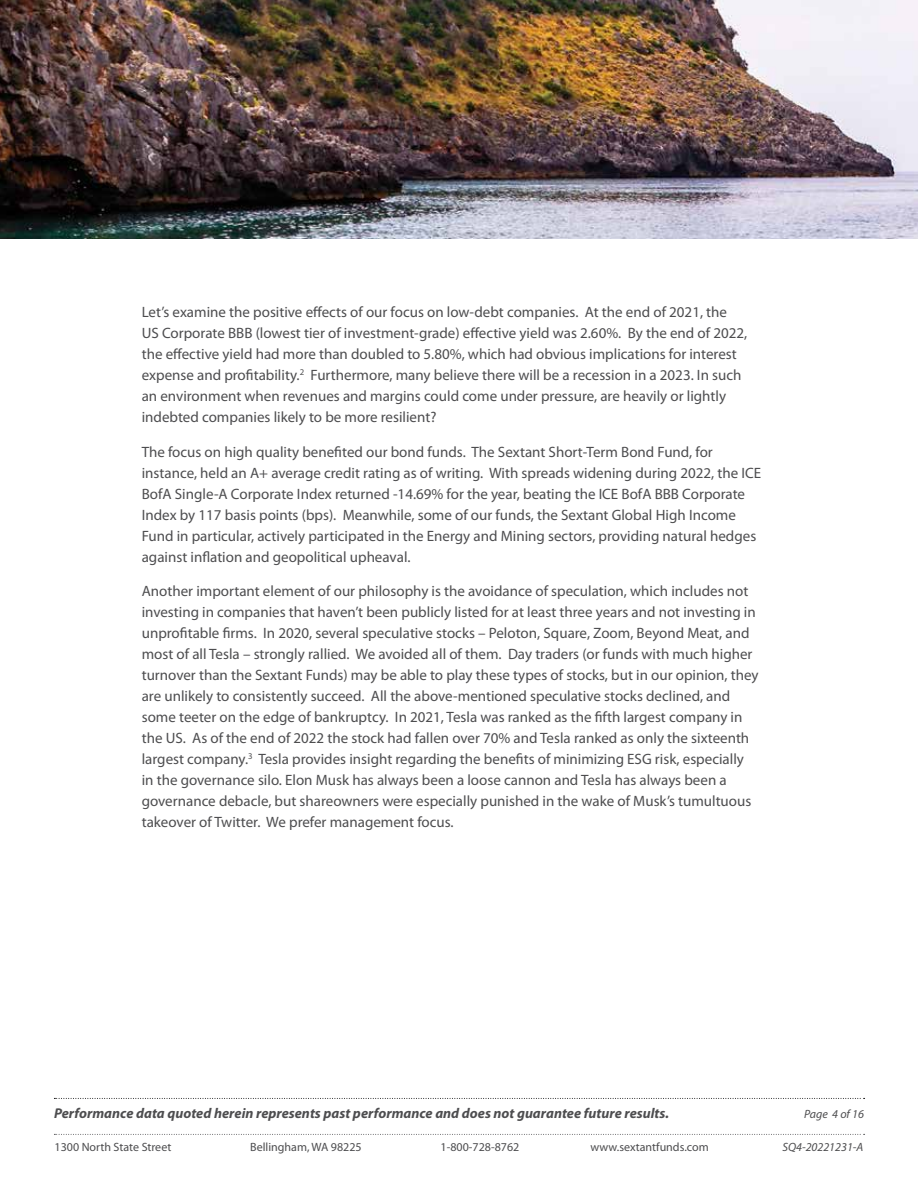
<style>
.page{position:relative;width:918px;height:1188px;background:#fff}
.page>*{position:absolute;margin:0;border:0;box-sizing:border-box;transform-origin:0 0}
.t1{font:15px/21px "Myriad Pro";color:#4d4d4f}
.t2{font:italic 700 14.25px "Myriad Pro";color:#4d4d4f}
.t3{font:12px "Myriad Pro";color:#4d4d4f}
.t4{font:italic 12px "Myriad Pro";color:#4d4d4f}
</style>
<div class="page">
<svg style="left:54px;top:1134px;width:811px;height:1px"></svg>
<svg style="left:54px;top:1098px;width:811px;height:1px"></svg>
<img style="left:0;top:0;width:918px;height:238px">
<p class="t1" style="left:142px;top:302px;width:607px">Let’s examine the positive effects of our focus on low-debt companies. At the end of 2021, the US Corporate BBB (lowest tier of investment-grade) effective yield was 2.60%. By the end of 2022, the effective yield had more than doubled to 5.80%, which had obvious implications for interest expense and profitability.<sup>2</sup> Furthermore, many believe there will be a recession in a 2023. In such an environment when revenues and margins could come under pressure, are heavily or lightly indebted companies likely to be more resilient?</p>
<p class="t1" style="left:142px;top:441px;width:621px">The focus on high quality benefited our bond funds. The Sextant Short-Term Bond Fund, for instance, held an A+ average credit rating as of writing. With spreads widening during 2022, the ICE BofA Single-A Corporate Index returned -14.69% for the year, beating the ICE BofA BBB Corporate Index by 117 basis points (bps). Meanwhile, some of our funds, the Sextant Global High Income Fund in particular, actively participated in the Energy and Mining sectors, providing natural hedges against inflation and geopolitical upheaval.</p>
<p class="t1" style="left:142px;top:581px;width:618px">Another important element of our philosophy is the avoidance of speculation, which includes not investing in companies that haven’t been publicly listed for at least three years and not investing in unprofitable firms. In 2020, several speculative stocks – Peloton, Square, Zoom, Beyond Meat, and most of all Tesla – strongly rallied. We avoided all of them. Day traders (or funds with much higher turnover than the Sextant Funds) may be able to play these types of stocks, but in our opinion, they are unlikely to consistently succeed. All the above-mentioned speculative stocks declined, and some teeter on the edge of bankruptcy. In 2021, Tesla was ranked as the fifth largest company in the US. As of the end of 2022 the stock had fallen over 70% and Tesla ranked as only the sixteenth largest company.<sup>3</sup> Tesla provides insight regarding the benefits of minimizing ESG risk, especially in the governance silo. Elon Musk has always been a loose cannon and Tesla has always been a governance debacle, but shareowners were especially punished in the wake of Musk’s tumultuous takeover of Twitter. We prefer management focus.</p>
<p class="t2" style="left:54px;top:1104px;width:617px">Performance data quoted herein represents past performance and does not guarantee future results.</p>
<p class="t4" style="left:804px;top:1106px;width:61px">Page 4 of 16</p>
<p class="t3" style="left:55px;top:1140px;width:118px">1300 North State Street</p>
<p class="t3" style="left:250px;top:1140px;width:113px">Bellingham, WA 98225</p>
<p class="t3" style="left:441px;top:1140px;width:80px">1-800-728-8762</p>
<p class="t3" style="left:591px;top:1140px;width:120px">www.sextantfunds.com</p>
<p class="t4" style="left:783px;top:1140px;width:82px">SQ4-20221231-A</p>
</div>
